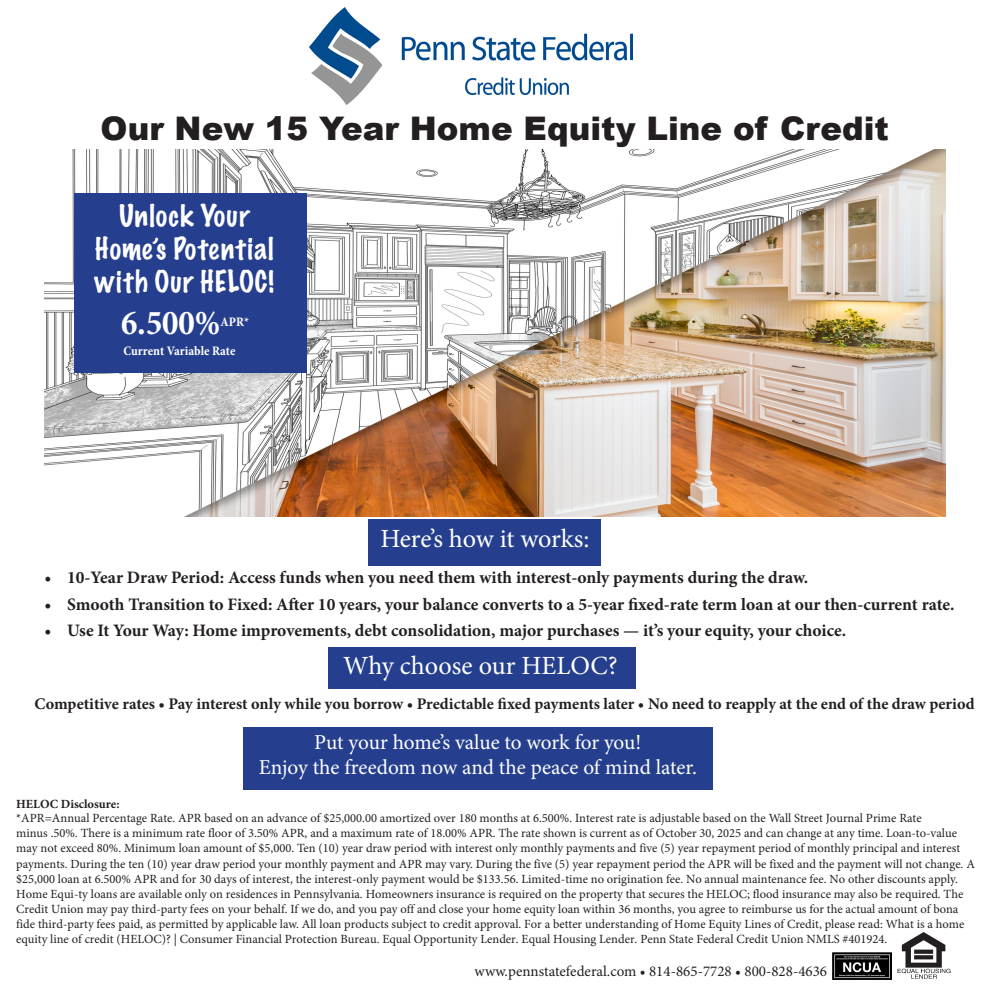
<style>
.page{position:relative;width:990px;height:990px;background:#fff}
.page>*{position:absolute;margin:0;border:0;box-sizing:border-box;transform-origin:0 0}
.t1{font:700 condensed 35px "Minion Pro";color:#fff}
.t2{font:900 32.5px "Arial";color:#231f20}
.t3{font:100 27.5px "Marker Felt";letter-spacing:.045em;color:#fff}
.t4{font:26.25px "Minion Pro";letter-spacing:-.005em;color:#fff}
.t5{font:21.25px "Minion Pro";letter-spacing:-.005em;color:#fff}
.t6{font:700 17.5px "Minion Pro";color:#231f20}
.t7{font:700 16.25px "Minion Pro";color:#231f20}
.t8{font:15px "Minion Pro";color:#231f20}
.t9{font:700 condensed 13.12px "Minion Pro";color:#fff}
.t10{font:12.5px/15px "Minion Pro";color:#231f20}
.s1{font-weight:700}
</style>
<div class="page">
<div style="left:243px;top:727px;width:470px;height:63px;background:#253f8e"></div>
<div style="left:369px;top:520px;width:232px;height:46px;background:#253f8e"></div>
<div style="left:328px;top:648px;width:308px;height:41px;background:#253f8e"></div>
<img style="left:45px;top:149px;width:900px;height:367px">
<div style="left:74px;top:193px;width:233px;height:180px;background:#253f8e"></div>
<img style="left:897px;top:932px;width:54px;height:47px">
<img style="left:833px;top:952px;width:58px;height:28px">
<img style="left:309px;top:7px;width:323px;height:97px">
<p class="t2" style="left:101px;top:110px;width:790px">Our New 15 Year Home Equity Line of Credit</p>
<p class="t3" style="left:119px;top:194px;width:132px">Unlock Your</p>
<p class="t3" style="left:95px;top:227px;width:180px">Home’s Potential</p>
<p class="t3" style="left:95px;top:260px;width:181px">with Our HELOC!</p>
<p class="t1" style="left:121px;top:299px;width:101px">6.500%</p>
<p class="t9" style="left:220px;top:313px;width:30px">APR*</p>
<p class="t9" style="left:124px;top:342px;width:114px">Current Variable Rate</p>
<p class="t4" style="left:380px;top:521px;width:211px">Here’s how it works:</p>
<p class="t6" style="left:45px;top:566px;width:765px">• 10-Year Draw Period: Access funds when you need them with interest-only payments during the draw.</p>
<p class="t6" style="left:45px;top:592px;width:911px">• Smooth Transition to Fixed: After 10 years, your balance converts to a 5-year fixed-rate term loan at our then-current rate.</p>
<p class="t6" style="left:45px;top:618px;width:803px">• Use It Your Way: Home improvements, debt consolidation, major purchases — it’s your equity, your choice.</p>
<p class="t4" style="left:343px;top:648px;width:276px">Why choose our HELOC?</p>
<p class="t7" style="left:34px;top:693px;width:942px">Competitive rates • Pay interest only while you borrow • Predictable fixed payments later • No need to reapply at the end of the draw period</p>
<p class="t5" style="left:314px;top:728px;width:329px">Put your home’s value to work for you!</p>
<p class="t5" style="left:259px;top:753px;width:440px">Enjoy the freedom now and the peace of mind later.</p>
<p class="t10" style="left:16px;top:796px;width:960px"><span class="s1">HELOC Disclosure:<br></span>*APR=Annual Percentage Rate. APR based on an advance of $25,000.00 amortized over 180 months at 6.500%. Interest rate is adjustable based on the Wall Street Journal Prime Rate<br>minus .50%. There is a minimum rate floor of 3.50% APR, and a maximum rate of 18.00% APR. The rate shown is current as of October 30, 2025 and can change at any time. Loan-to-value may not exceed 80%. Minimum loan amount of $5,000. Ten (10) year draw period with interest only monthly payments and five (5) year repayment period of monthly principal and interest payments. During the ten (10) year draw period your monthly payment and APR may vary. During the five (5) year repayment period the APR will be fixed and the payment will not change. A $25,000 loan at 6.500% APR and for 30 days of interest, the interest-only payment would be $133.56. Limited-time no origination fee. No annual maintenance fee. No other discounts apply.<br>Home Equi-ty loans are available only on residences in Pennsylvania. Homeowners insurance is required on the property that secures the HELOC; flood insurance may also be required. The Credit Union may pay third-party fees on your behalf. If we do, and you pay off and close your home equity loan within 36 months, you agree to reimburse us for the actual amount of bona fide third-party fees paid, as permitted by applicable law. All loan products subject to credit approval. For a better understanding of Home Equity Lines of Credit, please read: What is a home equity line of credit (HELOC)? | Consumer Financial Protection Bureau. Equal Opportunity Lender. Equal Housing Lender. Penn State Federal Credit Union NMLS #401924.</p>
<p class="t8" style="left:475px;top:961px;width:354px">www.pennstatefederal.com • 814-865-7728 • 800-828-4636</p>
</div>
